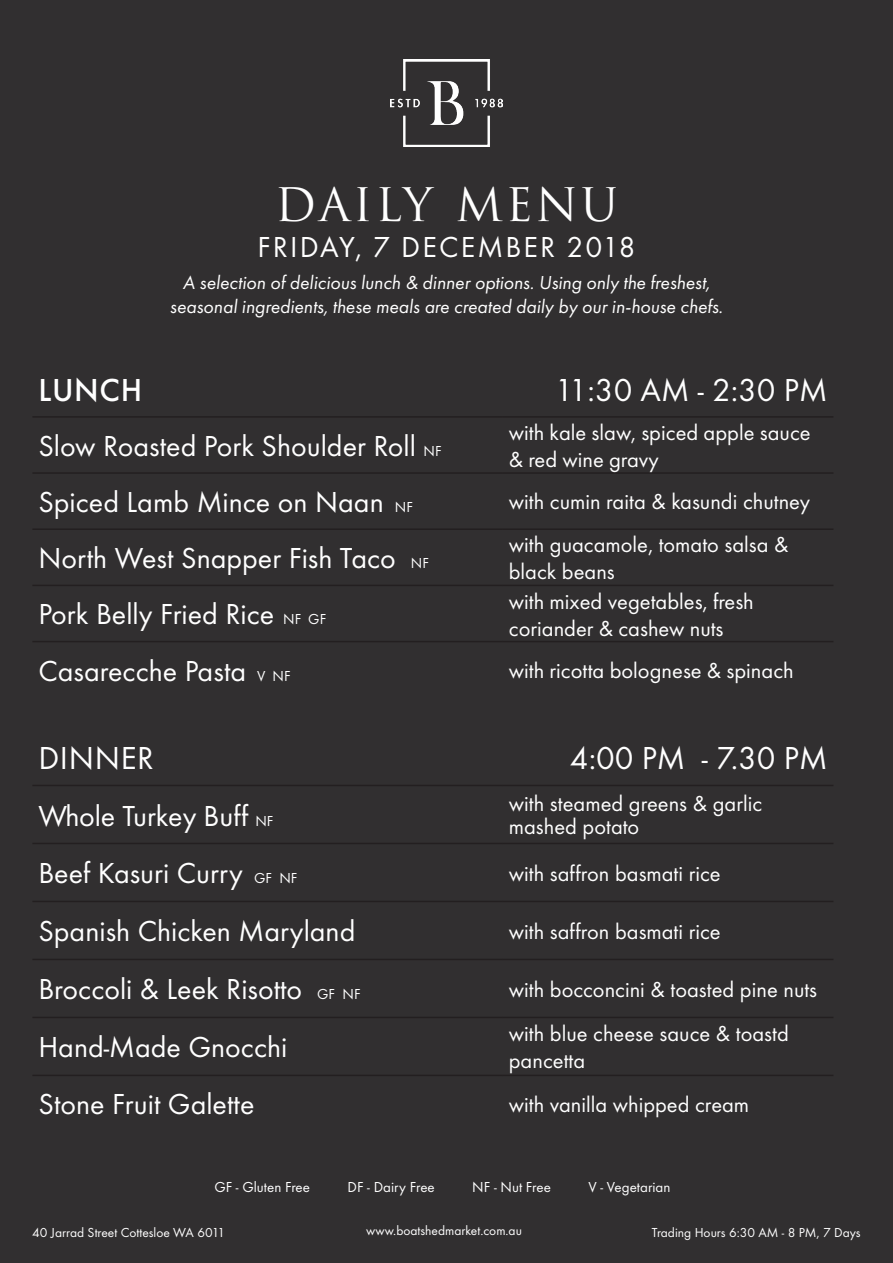
<style>
.page{position:relative;width:893px;height:1263px;background:#312f30}
.page>*{position:absolute;margin:0;border:0;box-sizing:border-box;transform-origin:0 0}
.t1{font:45px "Trajan";letter-spacing:.06em;color:#fff}
.t2{font:33px "Futura TOT";color:#fff}
.t3{font:500 33px "Futura PT";letter-spacing:.02em;color:#fff}
.t4{font:30px "Futura TOT";color:#fff}
.t5{font:30px "Futura TOT";letter-spacing:.075em;color:#fff}
.t6{font:30px "Futura PT";color:#fff}
.t7{font:22.5px/27px "Futura TOT";color:#fff}
.t8{font:22.5px/27px "Futura PT";color:#fff}
.t9{font:italic 19.5px/23.4px "Futura PT";color:#fff;text-align:center}
.t10{font:15px "Futura TOT";color:#fff}
.t11{font:13.5px "Futura TOT";color:#fff}
.s1{font-family:"Futura PT";font-size:15px}
.s2{font-size:15px}
.s3{font-family:"Futura TOT";font-size:15px}
</style>
<div class="page">
<img style="left:390px;top:60px;width:113px;height:87px">
<hr style="left:32px;top:416px;width:471px;height:2px;background:#231f20">
<hr style="left:503px;top:416px;width:330px;height:2px;background:#231f20">
<hr style="left:32px;top:472px;width:471px;height:2px;background:#231f20">
<hr style="left:503px;top:472px;width:330px;height:2px;background:#231f20">
<hr style="left:32px;top:528px;width:471px;height:2px;background:#231f20">
<hr style="left:503px;top:528px;width:330px;height:2px;background:#231f20">
<hr style="left:32px;top:585px;width:471px;height:1px;background:#231f20">
<hr style="left:503px;top:585px;width:330px;height:1px;background:#231f20">
<hr style="left:32px;top:641px;width:471px;height:1px;background:#231f20">
<hr style="left:503px;top:641px;width:330px;height:1px;background:#231f20">
<hr style="left:32px;top:785px;width:471px;height:1px;background:#231f20">
<hr style="left:503px;top:785px;width:330px;height:1px;background:#231f20">
<hr style="left:32px;top:843px;width:471px;height:1px;background:#231f20">
<hr style="left:503px;top:843px;width:330px;height:1px;background:#231f20">
<hr style="left:32px;top:901px;width:471px;height:1px;background:#231f20">
<hr style="left:503px;top:901px;width:330px;height:1px;background:#231f20">
<hr style="left:32px;top:959px;width:471px;height:1px;background:#231f20">
<hr style="left:503px;top:959px;width:330px;height:1px;background:#231f20">
<hr style="left:32px;top:1017px;width:471px;height:1px;background:#231f20">
<hr style="left:503px;top:1017px;width:330px;height:1px;background:#231f20">
<hr style="left:32px;top:1075px;width:471px;height:1px;background:#231f20">
<hr style="left:503px;top:1075px;width:330px;height:1px;background:#231f20">
<p class="t1" style="left:275px;top:177px;width:345px">DAILY MENU</p>
<p class="t5" style="left:258px;top:229px;width:380px">FRIDAY, 7 DECEMBER 2018</p>
<p class="t9" style="left:170px;top:271px;width:555px">A selection of delicious lunch &amp; dinner options. Using only the freshest, seasonal ingredients, these meals are created daily by our in-house chefs.</p>
<p class="t3" style="left:38px;top:370px;width:105px">LUNCH</p>
<p class="t2" style="left:555px;top:370px;width:274px">11:30 AM - 2:30 PM</p>
<p class="t4" style="left:38px;top:428px;width:405px">Slow Roasted Pork Shoulder Roll <span class="s1">NF</span></p>
<p class="t8" style="left:509px;top:419px;width:303px">with kale slaw, spiced apple sauce &amp; red wine gravy</p>
<p class="t4" style="left:38px;top:484px;width:376px">Spiced Lamb Mince on Naan <span class="s2">NF</span></p>
<p class="t7" style="left:509px;top:488px;width:303px">with cumin raita &amp; kasundi chutney</p>
<p class="t4" style="left:38px;top:540px;width:392px">North West Snapper Fish Taco <span class="s1">NF</span></p>
<p class="t7" style="left:509px;top:531px;width:281px">with guacamole, tomato salsa &amp; black beans</p>
<p class="t4" style="left:38px;top:596px;width:289px">Pork Belly Fried Rice <span class="s1">NF GF</span></p>
<p class="t8" style="left:509px;top:587px;width:246px">with mixed vegetables, fresh coriander &amp; cashew nuts</p>
<p class="t4" style="left:38px;top:653px;width:254px">Casarecche Pasta <span class="s1">V NF</span></p>
<p class="t8" style="left:509px;top:657px;width:286px">with ricotta bolognese &amp; spinach</p>
<p class="t2" style="left:38px;top:739px;width:117px">DINNER</p>
<p class="t2" style="left:570px;top:739px;width:259px">4:00 PM - 7.30 PM</p>
<p class="t6" style="left:38px;top:798px;width:236px">Whole Turkey Buff <span class="s3">NF</span></p>
<p class="t7" style="left:509px;top:792px;width:255px;line-height:22.5px">with steamed greens &amp; garlic mashed potato</p>
<p class="t4" style="left:38px;top:855px;width:261px">Beef Kasuri Curry <span class="s2">GF NF</span></p>
<p class="t7" style="left:509px;top:859px;width:213px">with saffron basmati rice</p>
<p class="t4" style="left:38px;top:913px;width:319px">Spanish Chicken Maryland</p>
<p class="t7" style="left:509px;top:917px;width:213px">with saffron basmati rice</p>
<p class="t4" style="left:38px;top:971px;width:324px">Broccoli &amp; Leek Risotto <span class="s2">GF NF</span></p>
<p class="t7" style="left:509px;top:975px;width:310px">with bocconcini &amp; toasted pine nuts</p>
<p class="t4" style="left:38px;top:1029px;width:250px">Hand-Made Gnocchi</p>
<p class="t7" style="left:509px;top:1020px;width:281px">with blue cheese sauce &amp; toastd pancetta</p>
<p class="t4" style="left:38px;top:1086px;width:218px">Stone Fruit Galette</p>
<p class="t7" style="left:509px;top:1090px;width:242px">with vanilla whipped cream</p>
<p class="t10" style="left:214px;top:1178px;width:97px">GF - Gluten Free</p>
<p class="t10" style="left:348px;top:1178px;width:89px">DF - Dairy Free</p>
<p class="t10" style="left:472px;top:1178px;width:80px">NF - Nut Free</p>
<p class="t10" style="left:588px;top:1178px;width:84px">V - Vegetarian</p>
<p class="t11" style="left:32px;top:1224px;width:194px">40 Jarrad Street Cottesloe WA 6011</p>
<p class="t11" style="left:366px;top:1223px;width:157px">www.boatshedmarket.com.au</p>
<p class="t11" style="left:652px;top:1224px;width:210px">Trading Hours 6:30 AM - 8 PM, 7 Days</p>
</div>
